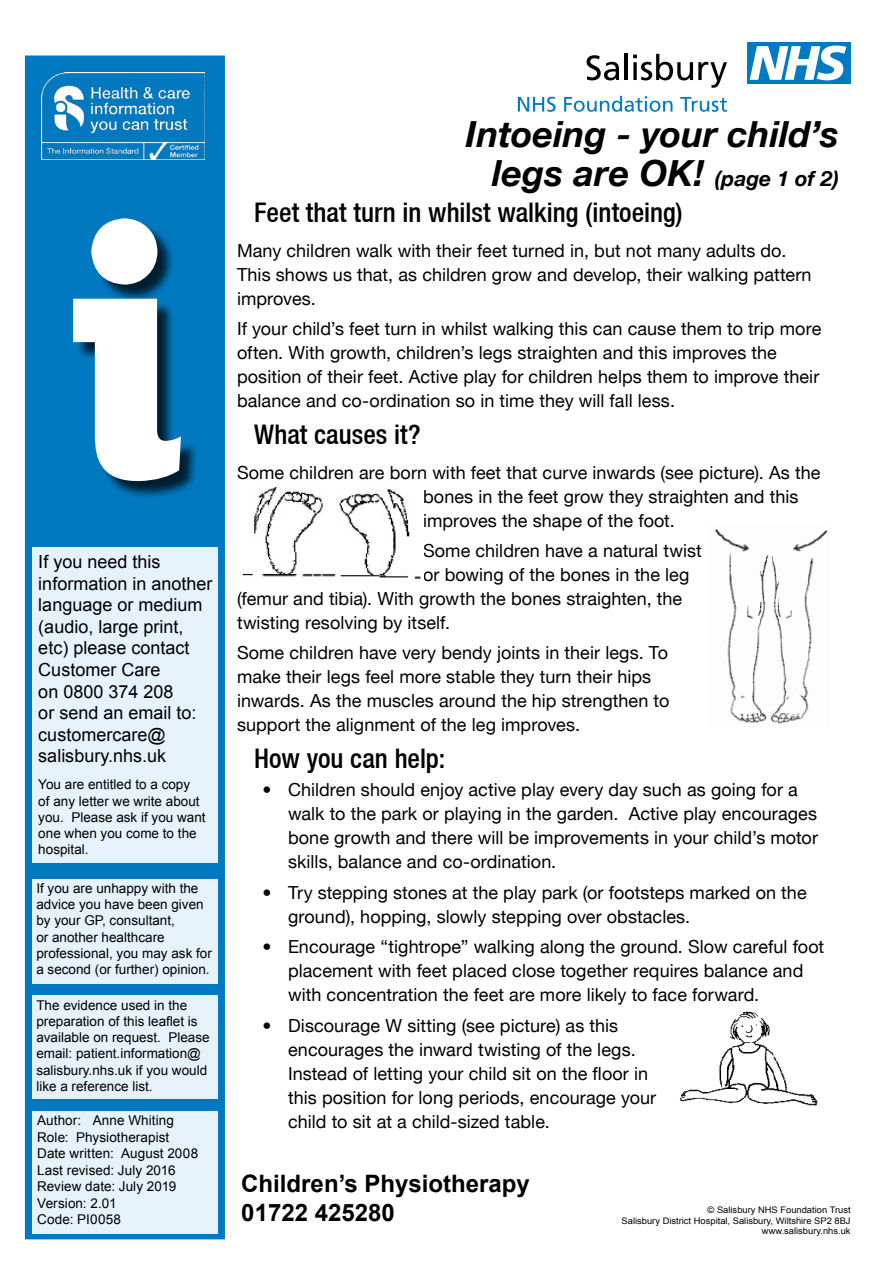
<style>
.page{position:relative;width:893px;height:1263px;background:#fff}
.page>*{position:absolute;margin:0;border:0;box-sizing:border-box;transform-origin:0 0}
.t1{font:370.5px "FS Lola Extra Bold Regular";color:#fff}
.t2{font:italic 700 36px/39px "Helvetica Neue LT";color:#000;text-align:right}
.t3{font:500 condensed 27px "Helvetica Neue LT";color:#000}
.t4{font:700 24px/28.8px "Arial";color:#000}
.t5{font:18px/24px "Helvetica Neue LT";letter-spacing:.005em;color:#000}
.t6{font:18px/21.6px "Arial";color:#000}
.t7{font:13.5px/16.2px "Arial";color:#000}
.t8{font:9px/10.8px "Arial";color:#000;text-align:right;scale:1.04 1}
.s1{font-size:21px}
</style>
<div class="page">
<div style="left:23px;top:54px;width:203px;height:1187px;background:#0079c1;border:2px solid #fff"></div>
<div style="left:32px;top:548px;width:186px;height:315px;background:#e6f2f9"></div>
<div style="left:32px;top:996px;width:186px;height:103px;background:#e6f2f9"></div>
<div style="left:32px;top:1112px;width:186px;height:122px;background:#e6f2f9"></div>
<svg style="left:587px;top:55px;width:32px;height:25px"></svg>
<hr style="left:624px;top:54px;width:4px;height:26px;background:#000">
<svg style="left:633px;top:54px;width:94px;height:34px"></svg>
<div style="left:747px;top:42px;width:103px;height:42px;background:#007ac2"></div>
<svg style="left:750px;top:46px;width:96px;height:34px"></svg>
<svg style="left:518px;top:97px;width:38px;height:15px"></svg>
<svg style="left:564px;top:96px;width:108px;height:16px"></svg>
<svg style="left:680px;top:97px;width:47px;height:15px"></svg>
<div style="left:32px;top:879px;width:186px;height:104px;background:#e6f2f9"></div>
<div style="left:75px;top:221px;width:124px;height:278px;background:#000;opacity:.75"></div>
<img style="left:42px;top:72px;width:162px;height:88px">
<img style="left:714px;top:529px;width:114px;height:195px">
<img style="left:680px;top:1011px;width:138px;height:95px">
<img style="left:242px;top:487px;width:179px;height:92px">
<h1 class="t1" style="left:66px;top:160px;width:126px">i</h1>
<p class="t6" style="left:38px;top:551px;width:176px">If you need this information in another language or medium (audio, large print, etc) please contact<br>Customer Care<br>on 0800 374 208<br>or send an email to: customercare@ salisbury.nhs.uk</p>
<p class="t7" style="left:38px;top:777px;width:169px">You are entitled to a copy<br>of any letter we write about you. Please ask if you want one when you come to the hospital.</p>
<p class="t7" style="left:36px;top:880px;width:177px">If you are unhappy with the advice you have been given by your GP, consultant,<br>or another healthcare professional, you may ask for a second (or further) opinion.</p>
<p class="t7" style="left:36px;top:997px;width:175px">The evidence used in the preparation of this leaflet is available on request. Please email: patient.information@ salisbury.nhs.uk if you would like a reference list.</p>
<p class="t7" style="left:37px;top:1112px;width:162px">Author: Anne Whiting<br>Role: Physiotherapist<br>Date written: August 2008<br>Last revised: July 2016<br>Review date: July 2019<br>Version: 2.01<br>Code: PI0058</p>
<h2 class="t2" style="left:466px;top:114px;width:375px">Intoeing - your child’s legs are OK! <span class="s1">(page 1 of 2)</span></h2>
<h3 class="t3" style="left:254px;top:197px;width:430px">Feet that turn in whilst walking (intoeing)</h3>
<p class="t5" style="left:237px;top:238px;width:576px">Many children walk with their feet turned in, but not many adults do.<br>This shows us that, as children grow and develop, their walking pattern improves.</p>
<p class="t5" style="left:237px;top:317px;width:586px">If your child’s feet turn in whilst walking this can cause them to trip more often. With growth, children’s legs straighten and this improves the position of their feet. Active play for children helps them to improve their balance and co-ordination so in time they will fall less.</p>
<h3 class="t3" style="left:254px;top:418px;width:168px">What causes it?</h3>
<p class="t5" style="left:423px;top:460px;width:399px;text-indent:-186px">Some children are born with feet that curve inwards (see picture). As the bones in the feet grow they straighten and this improves the shape of the foot.</p>
<p class="t5" style="left:423px;top:538px;width:280px">Some children have a natural twist</p>
<p class="t5" style="left:423px;top:562px;width:268px">or bowing of the bones in the leg</p>
<p class="t5" style="left:237px;top:586px;width:447px">(femur and tibia). With growth the bones straighten, the</p>
<p class="t5" style="left:237px;top:610px;width:214px">twisting resolving by itself.</p>
<p class="t5" style="left:237px;top:641px;width:434px">Some children have very bendy joints in their legs. To make their legs feel more stable they turn their hips inwards. As the muscles around the hip strengthen to support the alignment of the leg improves.</p>
<h3 class="t3" style="left:254px;top:742px;width:193px">How you can help:</h3>
<p class="t5" style="left:288px;top:778px;width:531px;text-indent:-26px">• Children should enjoy active play every day such as going for a walk to the park or playing in the garden. Active play encourages bone growth and there will be improvements in your child’s motor skills, balance and co-ordination.</p>
<p class="t5" style="left:288px;top:880px;width:520px;text-indent:-26px">• Try stepping stones at the play park (or footsteps marked on the ground), hopping, slowly stepping over obstacles.</p>
<p class="t5" style="left:288px;top:934px;width:538px;text-indent:-26px">• Encourage “tightrope” walking along the ground. Slow careful foot placement with feet placed close together requires balance and with concentration the feet are more likely to face forward.</p>
<p class="t5" style="left:288px;top:1013px;width:370px;text-indent:-26px">• Discourage W sitting (see picture) as this encourages the inward twisting of the legs.<br>Instead of letting your child sit on the floor in this position for long periods, encourage your child to sit at a child-sized table.</p>
<h3 class="t4" style="left:241px;top:1170px;width:290px">Children’s Physiotherapy<br>01722 425280</h3>
<p class="t8" style="left:622px;top:1204px;width:222px">© Salisbury NHS Foundation Trust<br>Salisbury District Hospital, Salisbury, Wiltshire SP2 8BJ www.salisbury.nhs.uk</p>
</div>
